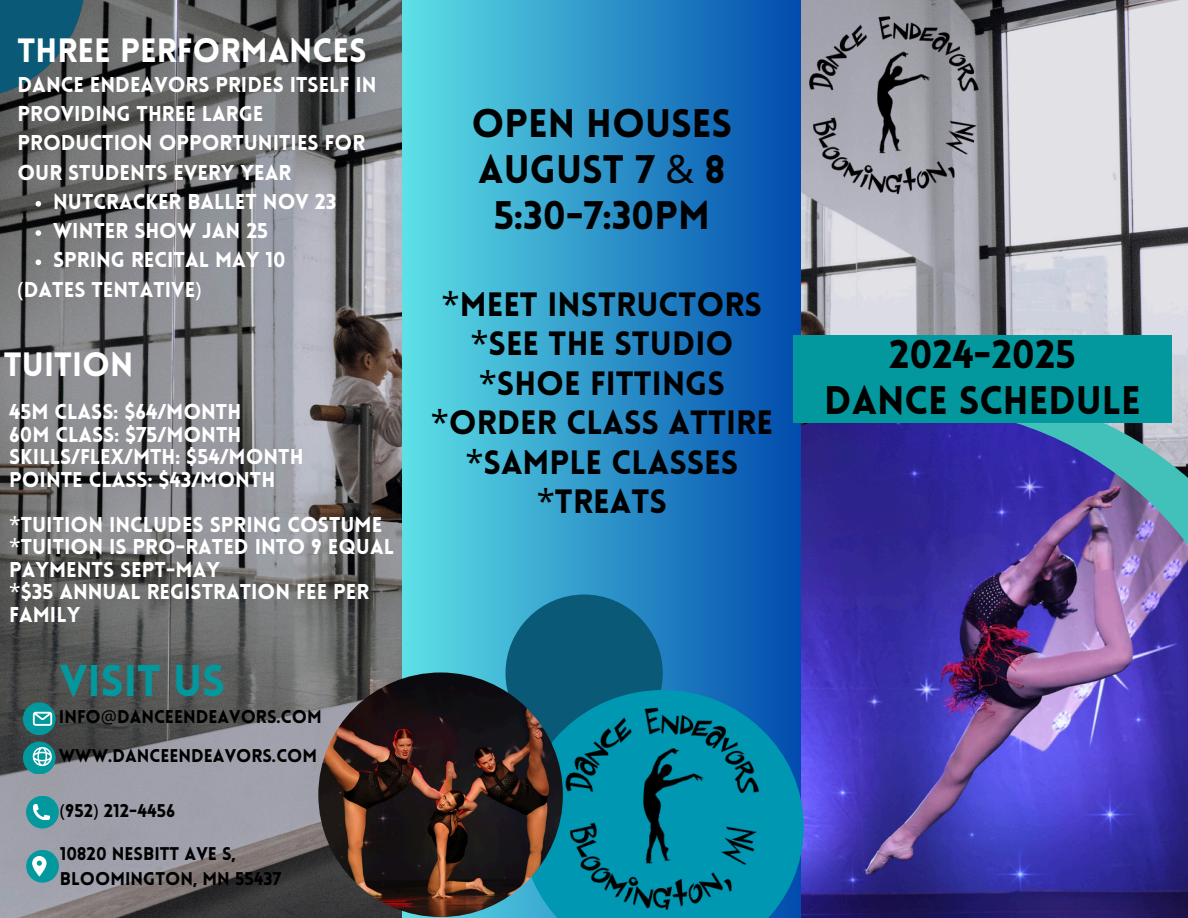
<style>
.page{position:relative;width:1188px;height:918px;background:#fff}
.page>*{position:absolute;margin:0;border:0;box-sizing:border-box;transform-origin:0 0}
.t1{font:900 43.5px "Lovelo";color:#03989e}
.t2{font:900 39px/46.2px "Lovelo";color:#000;text-align:center}
.t3{font:900 33px/39.3px "Lovelo";color:#000;text-align:center}
.t4{font:900 33px "Lovelo";color:#fff}
.t5{font:900 21px/22.5px "Lovelo";color:#fff}
.t6{font:900 18px/24.8px "Lovelo";color:#000}
.s1{font-family:"Noto Sans";font-weight:400}
</style>
<div class="page">
<img style="left:0;top:0;width:1188px;height:918px">
<img style="left:801px;top:407px;width:387px;height:511px">
<div style="left:403px;top:0;width:398px;height:918px;background:linear-gradient(to right,#5de0e6,#014cae)"></div>
<div style="left:506px;top:595px;width:157px;height:157px;background:#0a5976;border-radius:50%"></div>
<svg style="left:522px;top:690px;width:281px;height:228px;fill:#0097b2"></svg>
<svg style="left:0;top:0;width:85px;height:98px;fill:#0a5976"></svg>
<div style="left:26px;top:796px;width:33px;height:33px;background:#03989e;border-radius:50%"></div>
<svg style="left:33px;top:804px;width:17px;height:16px"></svg>
<div style="left:23px;top:742px;width:33px;height:32px;background:#03989e;border-radius:50%"></div>
<svg style="left:33px;top:747px;width:19px;height:19px"></svg>
<div style="left:23px;top:702px;width:33px;height:33px;background:#03989e;border-radius:50%"></div>
<svg style="left:33px;top:712px;width:19px;height:14px"></svg>
<div style="left:26px;top:850px;width:33px;height:33px;background:#03989e;border-radius:50%"></div>
<svg style="left:32px;top:856px;width:15px;height:20px"></svg>
<img style="left:807px;top:12px;width:175px;height:184px">
<div style="left:793px;top:336px;width:379px;height:86px;background:#03989e"></div>
<svg style="left:36px;top:201px;width:5px;height:6px"></svg>
<svg style="left:36px;top:230px;width:5px;height:6px"></svg>
<svg style="left:36px;top:259px;width:5px;height:6px"></svg>
<img style="left:563px;top:704px;width:200px;height:208px">
<img style="left:318px;top:673px;width:245px;height:244px;border-radius:50%">
<h5 class="t4" style="left:18px;top:38px;width:350px">THREE PERFORMANCES</h5>
<h4 class="t5" style="left:18px;top:72px;width:361px;line-height:29.2px">DANCE ENDEAVORS PRIDES ITSELF IN<br>PROVIDING THREE LARGE<br>PRODUCTION OPPORTUNITIES FOR<br>OUR STUDENTS EVERY YEAR</h4>
<p class="t5" style="left:53px;top:192px;width:285px">NUTCRACKER BALLET NOV 23</p>
<h2 class="t5" style="left:53px;top:222px;width:217px">WINTER SHOW JAN 25</h2>
<h3 class="t5" style="left:53px;top:251px;width:234px">SPRING RECITAL MAY 10</h3>
<h5 class="t5" style="left:18px;top:280px;width:186px"><span class="s1">(</span>DATES TENTATIVE<span class="s1">)</span></h5>
<h1 class="t4" style="left:4px;top:351px;width:131px">TUITION</h1>
<p class="t5" style="left:9px;top:403px;width:296px">45M CLASS: $64/MONTH<br>60M CLASS: $75/MONTH<br>SKILLS/FLEX/MTH: $54/MONTH<br>POINTE CLASS: $43/MONTH</p>
<p class="t5" style="left:9px;top:515px;width:386px"><span class="s1">*</span>TUITION INCLUDES SPRING COSTUME <span class="s1">*</span>TUITION IS PRO-RATED INTO 9 EQUAL<br>PAYMENTS SEPT-MAY<br><span class="s1">*</span>$35 ANNUAL REGISTRATION FEE PER<br>FAMILY</p>
<p class="t1" style="left:60px;top:663px;width:167px">VISIT US</p>
<h5 class="t6" style="left:59px;top:706px;width:264px">INFO<span class="s1">@</span>DANCEENDEAVORS.COM</h5>
<h3 class="t6" style="left:59px;top:746px;width:260px">WWW.DANCEENDEAVORS.COM</h3>
<p class="t6" style="left:60px;top:801px;width:117px"><span class="s1">(</span>952<span class="s1">)</span> 212-4456</p>
<p class="t6" style="left:60px;top:843px;width:223px">10820 NESBITT AVE S,<br>BLOOMINGTON, MN 55437</p>
<p class="t2" style="left:472px;top:104px;width:262px">OPEN HOUSES<br>AUGUST 7 <span class="s1">&amp;</span> 8<br>5:30-7:30PM</p>
<p class="t3" style="left:431px;top:288px;width:344px"><span class="s1">*</span>MEET INSTRUCTORS <span class="s1">*</span>SEE THE STUDIO <span class="s1">*</span>SHOE FITTINGS <span class="s1">*</span>ORDER CLASS ATTIRE <span class="s1">*</span>SAMPLE CLASSES <span class="s1">*</span>TREATS</p>
<p class="t2" style="left:824px;top:335px;width:318px">2024-2025<br>DANCE SCHEDULE</p>
</div>
